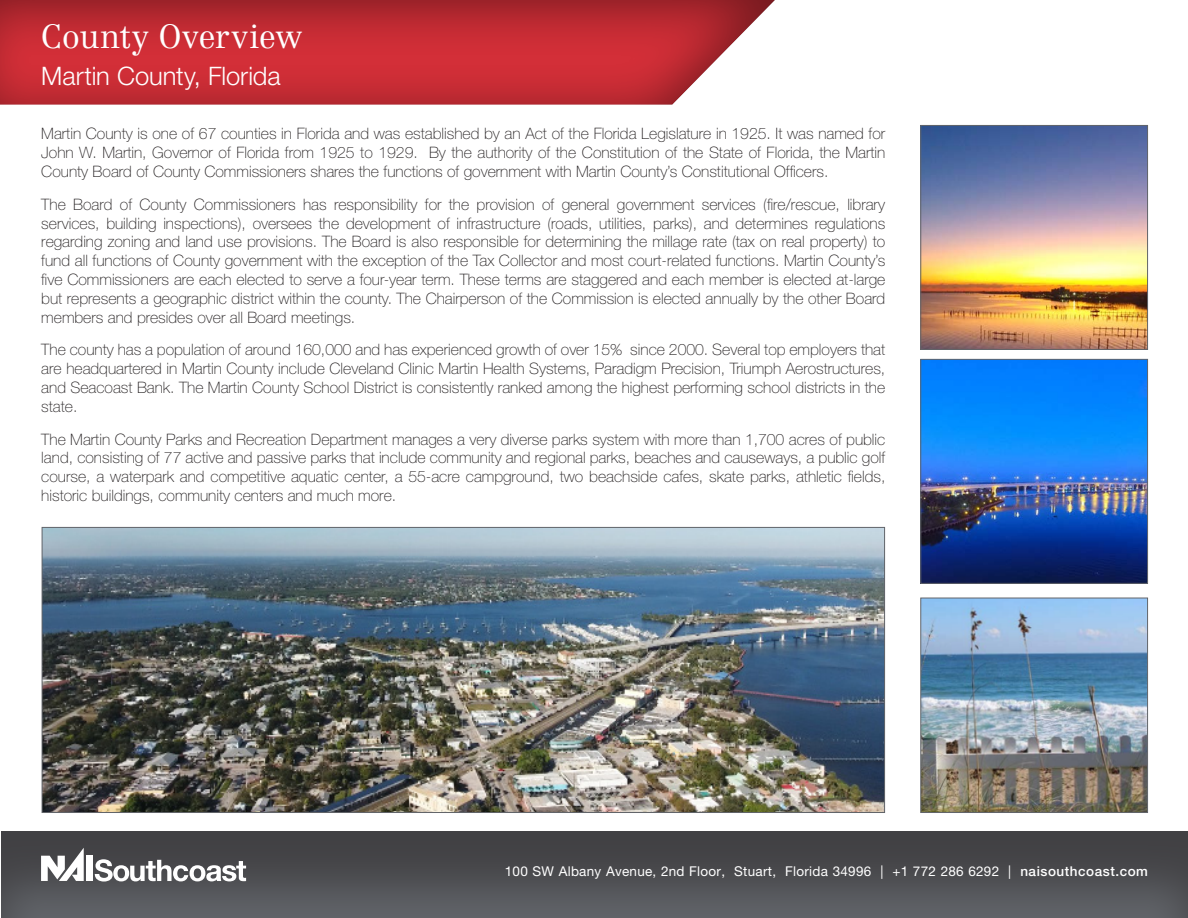
<style>
.page{position:relative;width:1188px;height:918px;background:#fff}
.page>*{position:absolute;margin:0;border:0;box-sizing:border-box;transform-origin:0 0}
.t1{font:300 33px "Centennial LT Std";letter-spacing:-.01em;color:#fff}
.t2{font:300 25.5px "Helvetica Neue LT Std";letter-spacing:-.005em;color:#fff}
.t3{font:100 15.75px/18.9px "Helvetica Neue LT Std";color:#231f20;text-align:justify}
.t4{font:13.5px "Helvetica Neue LT Std";letter-spacing:.02em;color:#fff}
.s1{font-weight:500}
</style>
<div class="page">
<img style="left:44px;top:529px;width:839px;height:282px">
<img style="left:922px;top:127px;width:224px;height:221px">
<div style="left:920px;top:125px;width:228px;height:225px;border:1px solid #62656a"></div>
<img style="left:922px;top:361px;width:224px;height:221px">
<div style="left:920px;top:359px;width:228px;height:225px;border:1px solid #62656a"></div>
<img style="left:922px;top:600px;width:224px;height:211px">
<div style="left:920px;top:598px;width:228px;height:215px;border:1px solid #62656a"></div>
<div style="left:0;top:830px;width:1188px;height:88px;background:#231f20;opacity:.51"></div>
<div style="left:86px;top:856px;width:7px;height:25px;background:#fff"></div>
<svg style="left:41px;top:848px;width:43px;height:33px"></svg>
<svg style="left:95px;top:859px;width:151px;height:23px"></svg>
<div style="left:0;top:0;width:776px;height:106px;background:#231f20;opacity:.51"></div>
<p class="t1" style="left:41px;top:17px;width:263px">County Overview</p>
<p class="t2" style="left:41px;top:60px;width:241px">Martin County, Florida</p>
<p class="t3" style="left:41px;top:124px;width:846px">Martin County is one of 67 counties in Florida and was established by an Act of the Florida Legislature in 1925. It was named for John W. Martin, Governor of Florida from 1925 to 1929. By the authority of the Constitution of the State of Florida, the Martin County Board of County Commissioners shares the functions of government with Martin County’s Constitutional Officers.</p>
<p class="t3" style="left:41px;top:195px;width:846px">The Board of County Commissioners has responsibility for the provision of general government services (fire/rescue, library services, building inspections), oversees the development of infrastructure (roads, utilities, parks), and determines regulations regarding zoning and land use provisions. The Board is also responsible for determining the millage rate (tax on real property) to fund all functions of County government with the exception of the Tax Collector and most court-related functions. Martin County’s five Commissioners are each elected to serve a four-year term. These terms are staggered and each member is elected at-large but represents a geographic district within the county. The Chairperson of the Commission is elected annually by the other Board members and presides over all Board meetings.</p>
<p class="t3" style="left:41px;top:340px;width:846px">The county has a population of around 160,000 and has experienced growth of over 15% since 2000. Several top employers that are headquartered in Martin County include Cleveland Clinic Martin Health Systems, Paradigm Precision, Triumph Aerostructures, and Seacoast Bank. The Martin County School District is consistently ranked among the highest performing school districts in the state.</p>
<p class="t3" style="left:41px;top:430px;width:846px">The Martin County Parks and Recreation Department manages a very diverse parks system with more than 1,700 acres of public land, consisting of 77 active and passive parks that include community and regional parks, beaches and causeways, a public golf course, a waterpark and competitive aquatic center, a 55-acre campground, two beachside cafes, skate parks, athletic fields, historic buildings, community centers and much more.</p>
<p class="t4" style="left:505px;top:864px;width:645px">100 SW Albany Avenue, 2nd Floor, Stuart, Florida 34996 | +1 772 286 6292 | <span class="s1">naisouthcoast.com</span></p>
</div>
